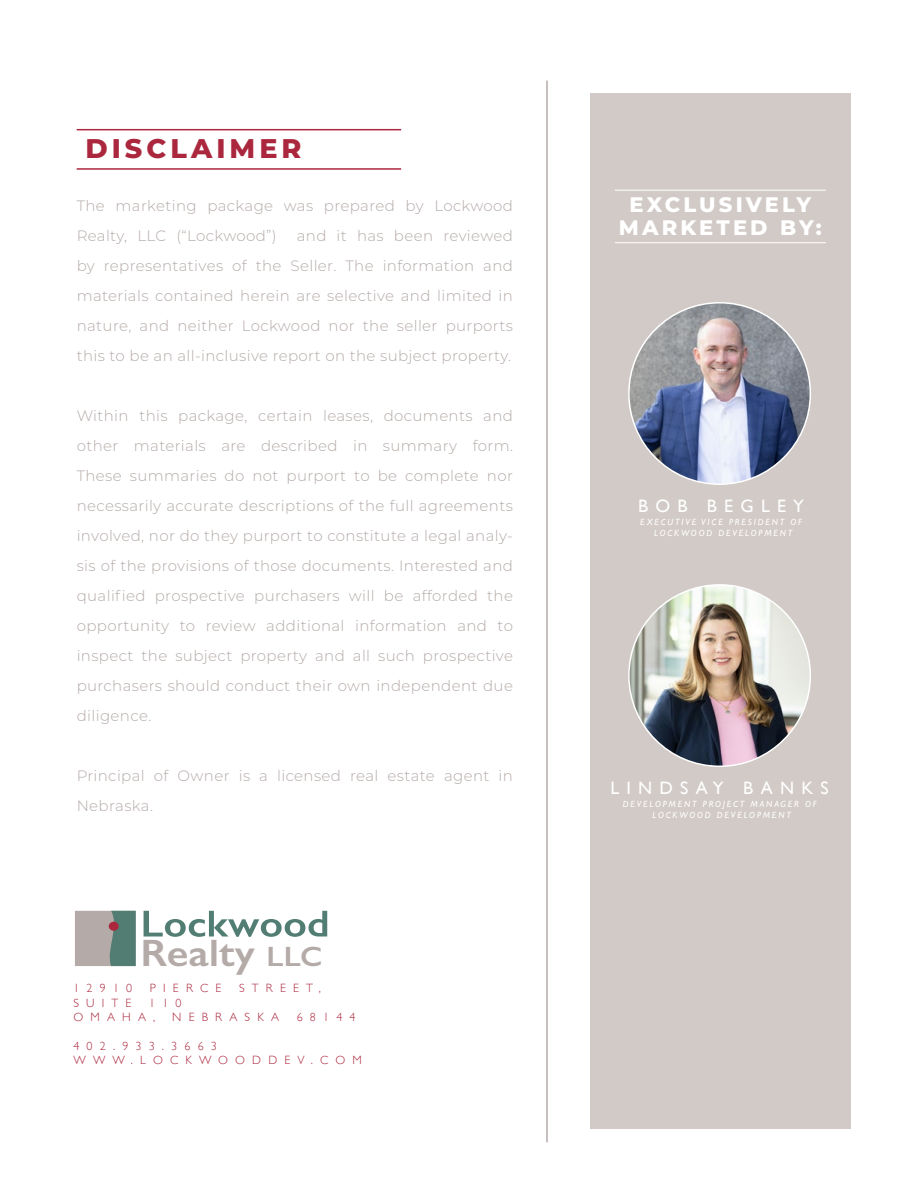
<style>
.page{position:relative;width:918px;height:1188px;background:#fff}
.page>*{position:absolute;margin:0;border:0;box-sizing:border-box;transform-origin:0 0}
.t1{font:600 38.25px "Gill Sans";color:#b4aba8;scale:1.1 1}
.t2{font:800 27px "Montserrat";letter-spacing:.15em;color:#aa273d}
.t3{font:800 21px/22.5px "Montserrat";letter-spacing:.15em;color:#fff;text-align:center}
.t4{font:18px "Gill Sans";letter-spacing:.4em;color:#fff}
.t5{font:300 15px/30px "Montserrat";letter-spacing:.025em;color:#b4aba8}
.t6{font:300 12px/14.4px "Gill Sans";letter-spacing:.6em;color:#aa273d}
.t7{font:italic 9px/10.8px "Gill Sans";letter-spacing:.2em;color:#fff;text-align:center}
.s1{font-size:28.05px}
</style>
<div class="page">
<hr style="left:77px;top:129px;width:324px;height:1px;background:#aa273d">
<hr style="left:77px;top:168px;width:324px;height:2px;background:#aa273d">
<hr style="left:546px;top:81px;width:2px;height:1061px;background:#b4aba8">
<div style="left:590px;top:94px;width:260px;height:1035px;background:#d1cac7"></div>
<svg style="left:144px;top:911px;width:183px;height:26px"></svg>
<div style="left:75px;top:911px;width:61px;height:55px;background:#b4aba8"></div>
<svg style="left:108px;top:911px;width:28px;height:55px"></svg>
<div style="left:109px;top:922px;width:10px;height:9px;background:#aa273d;border-radius:50%"></div>
<img style="left:629px;top:303px;width:181px;height:181px;border-radius:91px">
<img style="left:629px;top:585px;width:181px;height:181px;border-radius:91px">
<hr style="left:615px;top:190px;width:211px;height:1px;background:#fff">
<hr style="left:615px;top:242px;width:211px;height:1px;background:#fff">
<h2 class="t2" style="left:85px;top:129px;width:218px">DISCLAIMER</h2>
<p class="t5" style="left:77px;top:190px;width:438px">The marketing package was prepared by Lockwood<br>Realty, LLC (“Lockwood”)</p>
<p class="t5" style="left:77px;top:220px;width:438px;text-align:justify;text-indent:220px">and it has been reviewed by representatives of the Seller. The information and materials contained herein are selective and limited in nature, and neither Lockwood nor the seller purports this to be an all-inclusive report on the subject property.</p>
<p class="t5" style="left:77px;top:400px;width:438px;text-align:justify">Within this package, certain leases, documents and other materials are described in summary form.<br>These summaries do not purport to be complete nor necessarily accurate descriptions of the full agreements involved, nor do they purport to constitute a legal analy&shy;sis of the provisions of those documents. Interested and qualified prospective purchasers will be afforded the opportunity to review additional information and to inspect the subject property and all such prospective purchasers should conduct their own independent due diligence.</p>
<p class="t5" style="left:77px;top:760px;width:438px">Principal of Owner is a licensed real estate agent in<br>Nebraska.</p>
<h1 class="t1" style="left:140px;top:930px;width:167px">Realty <span class="s1">LLC</span></h1>
<p class="t6" style="left:73px;top:980px;width:60px">12910</p>
<p class="t6" style="left:150px;top:980px;width:73px">PIERCE</p>
<p class="t6" style="left:239px;top:980px;width:83px">STREET,</p>
<p class="t6" style="left:73px;top:995px;width:60px">SUITE</p>
<p class="t6" style="left:73px;top:995px;width:110px;text-indent:76px">110<br>OMAHA,</p>
<p class="t6" style="left:172px;top:1009px;width:108px">NEBRASKA</p>
<p class="t6" style="left:297px;top:1009px;width:60px">68144</p>
<p class="t6" style="left:73px;top:1038px;width:290px">402.933.3663<br>WWW.LOCKWOODDEV.COM</p>
<h3 class="t3" style="left:619px;top:193px;width:205px">EXCLUSIVELY<br>MARKETED BY:</h3>
<p class="t4" style="left:638px;top:495px;width:168px">BOB BEGLEY</p>
<p class="t7" style="left:640px;top:517px;width:163px">EXECUTIVE VICE PRESIDENT OF<br>LOCKWOOD DEVELOPMENT</p>
<p class="t4" style="left:611px;top:777px;width:220px">LINDSAY BANKS</p>
<p class="t7" style="left:623px;top:799px;width:195px">DEVELOPMENT PROJECT MANAGER OF<br>LOCKWOOD DEVELOPMENT</p>
</div>
